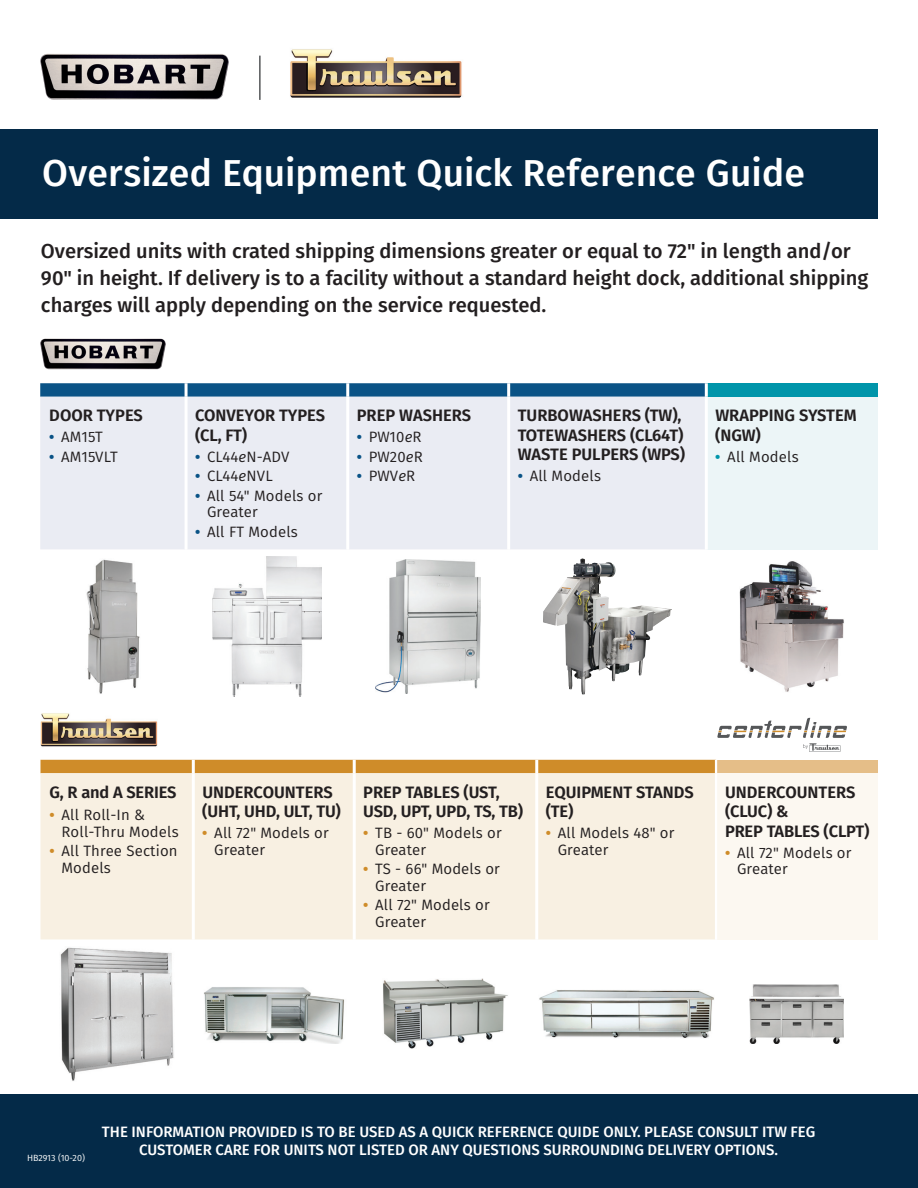
<style>
.page{position:relative;width:918px;height:1188px;background:#fff}
.page>*{position:absolute;margin:0;border:0;box-sizing:border-box;transform-origin:0 0}
.t1{font:500 37.5px "Fira Sans";letter-spacing:.005em;color:#fff}
.t2{font:500 20.25px/27px "Fira Sans";color:#231f20}
.t3{font:600 16.5px/19.5px "Fira Sans";color:#231f20}
.t4{font:15px/16.5px "Fira Sans";letter-spacing:.01em;color:#231f20}
.t5{font:500 15px/18px "Fira Sans";color:#fff;text-align:center}
.t6{font:9px "Fira Sans";color:#fff}
.s1{font-weight:700;color:#0a5386}
.s2{font-style:italic}
.s3{font-weight:700;color:#0095aa}
.s4{font-weight:700;color:#cf8c29}
</style>
<div class="page">
<div style="left:0;top:1094px;width:918px;height:94px;background:#042a48"></div>
<div style="left:0;top:129px;width:878px;height:89px;background:#042a48"></div>
<img style="left:40px;top:54px;width:189px;height:46px">
<img style="left:290px;top:49px;width:172px;height:49px">
<hr style="left:259px;top:56px;width:2px;height:44px;background:#555759">
<img style="left:40px;top:339px;width:126px;height:30px">
<svg style="left:40px;top:383px;width:665px;height:14px;background:#155b8b"></svg>
<div style="left:706px;top:383px;width:172px;height:14px;background:#0095aa"></div>
<div style="left:40px;top:397px;width:665px;height:152px;background:#eaecf3"></div>
<div style="left:706px;top:397px;width:172px;height:152px;background:#ecf5f7"></div>
<hr style="left:185px;top:383px;width:3px;height:14px;background:#fff">
<hr style="left:346px;top:383px;width:3px;height:14px;background:#fff">
<hr style="left:507px;top:383px;width:3px;height:14px;background:#fff">
<hr style="left:705px;top:383px;width:3px;height:14px;background:#fff">
<hr style="left:185px;top:397px;width:3px;height:152px;background:#fff">
<hr style="left:346px;top:397px;width:3px;height:152px;background:#fff">
<hr style="left:507px;top:397px;width:3px;height:152px;background:#fff">
<hr style="left:705px;top:397px;width:3px;height:152px;background:#fff">
<img style="left:86px;top:559px;width:54px;height:135px">
<img style="left:212px;top:557px;width:109px;height:139px">
<img style="left:376px;top:559px;width:105px;height:135px">
<img style="left:543px;top:559px;width:96px;height:136px">
<img style="left:739px;top:561px;width:105px;height:131px">
<img style="left:40px;top:713px;width:118px;height:34px">
<div style="left:716px;top:760px;width:162px;height:13px;background:#e5be88"></div>
<div style="left:40px;top:773px;width:675px;height:166px;background:#f8f0e2"></div>
<div style="left:716px;top:773px;width:162px;height:166px;background:#fcf8f1"></div>
<hr style="left:192px;top:773px;width:3px;height:166px;background:#fff">
<hr style="left:353px;top:773px;width:3px;height:166px;background:#fff">
<hr style="left:535px;top:773px;width:3px;height:166px;background:#fff">
<hr style="left:715px;top:773px;width:2px;height:166px;background:#fff">
<div style="left:40px;top:760px;width:677px;height:13px;background:#cf8c29"></div>
<img style="left:60px;top:947px;width:114px;height:134px">
<img style="left:204px;top:987px;width:140px;height:56px">
<img style="left:383px;top:978px;width:125px;height:71px">
<img style="left:539px;top:990px;width:175px;height:48px">
<img style="left:750px;top:985px;width:94px;height:59px">
<svg style="left:717px;top:718px;width:130px;height:34px"></svg>
<h1 class="t1" style="left:42px;top:143px;width:764px">Oversized Equipment Quick Reference Guide</h1>
<p class="t2" style="left:41px;top:237px;width:829px">Oversized units with crated shipping dimensions greater or equal to 72" in length and/or<br>90" in height. If delivery is to a facility without a standard height dock, additional shipping charges will apply depending on the service requested.</p>
<p class="t3" style="left:49px;top:405px;width:95px">DOOR TYPES</p>
<p class="t4" style="left:49px;top:428px;width:55px"><span class="s1">•</span> AM15T</p>
<p class="t4" style="left:49px;top:448px;width:70px"><span class="s1">•</span> AM15VLT</p>
<p class="t3" style="left:195px;top:405px;width:132px">CONVEYOR TYPES (CL, FT)</p>
<p class="t4" style="left:195px;top:448px;width:96px"><span class="s1">•</span> CL44<span class="s2">e</span>N-ADV</p>
<p class="t4" style="left:195px;top:467px;width:79px"><span class="s1">•</span> CL44<span class="s2">e</span>NVL</p>
<p class="t4" style="left:207px;top:487px;width:117px;text-indent:-12px"><span class="s1">•</span> All 54" Models or<br>Greater</p>
<p class="t4" style="left:195px;top:523px;width:104px"><span class="s1">•</span> All FT Models</p>
<p class="t3" style="left:357px;top:405px;width:116px">PREP WASHERS</p>
<p class="t4" style="left:357px;top:428px;width:66px"><span class="s1">•</span> PW10<span class="s2">e</span>R</p>
<p class="t4" style="left:357px;top:448px;width:68px"><span class="s1">•</span> PW20<span class="s2">e</span>R</p>
<p class="t4" style="left:357px;top:467px;width:60px"><span class="s1">•</span> PWV<span class="s2">e</span>R</p>
<p class="t3" style="left:518px;top:405px;width:169px">TURBOWASHERS (TW),<br>TOTEWASHERS (CL64T)<br>WASTE PULPERS (WPS)</p>
<p class="t4" style="left:518px;top:467px;width:85px"><span class="s1">•</span> All Models</p>
<p class="t3" style="left:715px;top:405px;width:143px">WRAPPING SYSTEM (NGW)</p>
<p class="t4" style="left:715px;top:448px;width:85px"><span class="s3">•</span> All Models</p>
<p class="t3" style="left:50px;top:781px;width:128px">G, R and A SERIES</p>
<p class="t4" style="left:62px;top:806px;width:119px;text-indent:-12px"><span class="s4">•</span> All Roll-In &amp;<br>Roll-Thru Models</p>
<p class="t4" style="left:62px;top:842px;width:118px;text-indent:-12px"><span class="s4">•</span> All Three Section<br>Models</p>
<p class="t3" style="left:202px;top:781px;width:140px">UNDERCOUNTERS (UHT, UHD, ULT, TU)</p>
<p class="t4" style="left:214px;top:824px;width:116px;text-indent:-12px"><span class="s4">•</span> All 72" Models or<br>Greater</p>
<p class="t3" style="left:363px;top:781px;width:162px">PREP TABLES (UST,<br>USD, UPT, UPD, TS, TB)</p>
<p class="t4" style="left:375px;top:824px;width:128px;text-indent:-12px"><span class="s4">•</span> TB - 60" Models or<br>Greater</p>
<p class="t4" style="left:375px;top:860px;width:126px;text-indent:-12px"><span class="s4">•</span> TS - 66" Models or<br>Greater</p>
<p class="t4" style="left:375px;top:896px;width:116px;text-indent:-12px"><span class="s4">•</span> All 72" Models or<br>Greater</p>
<p class="t3" style="left:546px;top:781px;width:149px">EQUIPMENT STANDS (TE)</p>
<p class="t4" style="left:558px;top:824px;width:118px;text-indent:-12px"><span class="s4">•</span> All Models 48" or<br>Greater</p>
<p class="t3" style="left:725px;top:781px;width:146px">UNDERCOUNTERS (CLUC) &amp;<br>PREP TABLES (CLPT)</p>
<p class="t4" style="left:737px;top:844px;width:116px;text-indent:-12px"><span class="s4">•</span> All 72" Models or<br>Greater</p>
<p class="t6" style="left:27px;top:1151px;width:59px">HB2913 (10-20)</p>
<p class="t5" style="left:102px;top:1122px;width:715px">THE INFORMATION PROVIDED IS TO BE USED AS A QUICK REFERENCE QUIDE ONLY. PLEASE CONSULT ITW FEG<br>CUSTOMER CARE FOR UNITS NOT LISTED OR ANY QUESTIONS SURROUNDING DELIVERY OPTIONS.</p>
</div>
